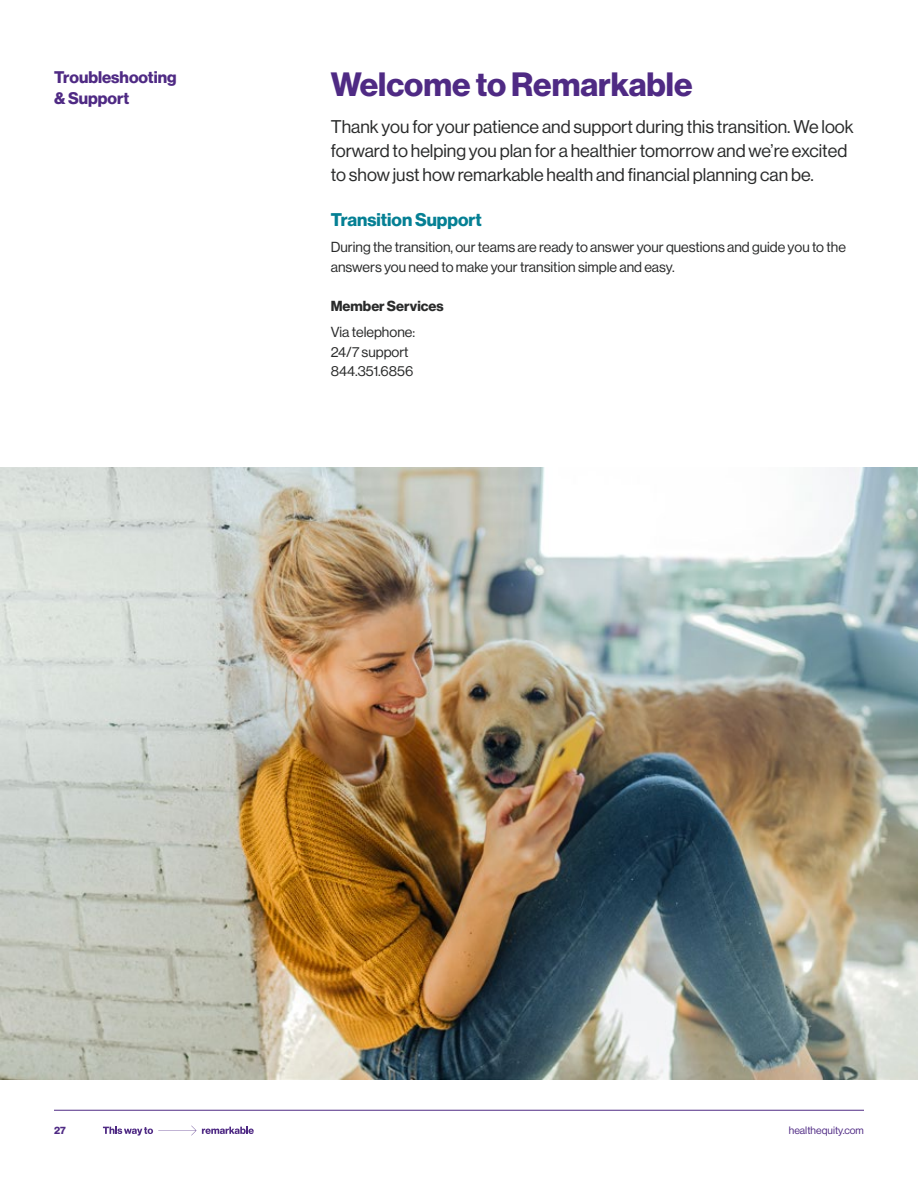
<style>
.page{position:relative;width:918px;height:1188px;background:#fff}
.page>*{position:absolute;margin:0;border:0;box-sizing:border-box;transform-origin:0 0}
.t1{font:33px "N Haas Grotesk DS Pro 75 Bd";color:#4f2a84}
.t2{font:18px/24px "N Haas Grotesk DS Pro 55 Rg";color:#2a2b2b}
.t3{font:18px "N Haas Grotesk DS Pro 75 Bd";color:#058094}
.t4{font:16.5px/21px "N Haas Grotesk DS Pro 75 Bd";color:#4f2a84}
.t5{font:14.25px/19.5px "N Haas Grotesk DS Pro 55 Rg";color:#2a2b2b}
.t6{font:14.25px "N Haas Grotesk DS Pro 75 Bd";color:#2a2b2b}
.t7{font:10.5px "N Haas Grotesk DS Pro 55 Rg";color:#4f2a84}
.t8{font:10.5px "N Haas Grotesk DS Pro 75 Bd";color:#4f2a84}
</style>
<div class="page">
<svg style="left:202px;top:1127px;width:52px;height:7px"></svg>
<svg style="left:103px;top:1126px;width:93px;height:10px"></svg>
<hr style="left:54px;top:1110px;width:810px;height:1px;background:#4f2a84">
<img style="left:0;top:467px;width:918px;height:612px">
<p class="t4" style="left:54px;top:67px;width:124px">Troubleshooting &amp; Support</p>
<h1 class="t1" style="left:331px;top:65px;width:363px">Welcome to Remarkable</h1>
<p class="t2" style="left:331px;top:115px;width:524px">Thank you for your patience and support during this transition. We look forward to helping you plan for a healthier tomorrow and we’re excited to show just how remarkable health and financial planning can be.</p>
<p class="t3" style="left:331px;top:209px;width:153px">Transition Support</p>
<p class="t5" style="left:331px;top:238px;width:517px">During the transition, our teams are ready to answer your questions and guide you to the answers you need to make your transition simple and easy.</p>
<p class="t6" style="left:331px;top:298px;width:115px">Member Services</p>
<p class="t5" style="left:331px;top:322px;width:86px">Via telephone:<br>24/7 support<br>844.351.6856</p>
<p class="t8" style="left:54px;top:1124px;width:13px">27</p>
<p class="t7" style="left:789px;top:1124px;width:77px">healthequity.com</p>
</div>
